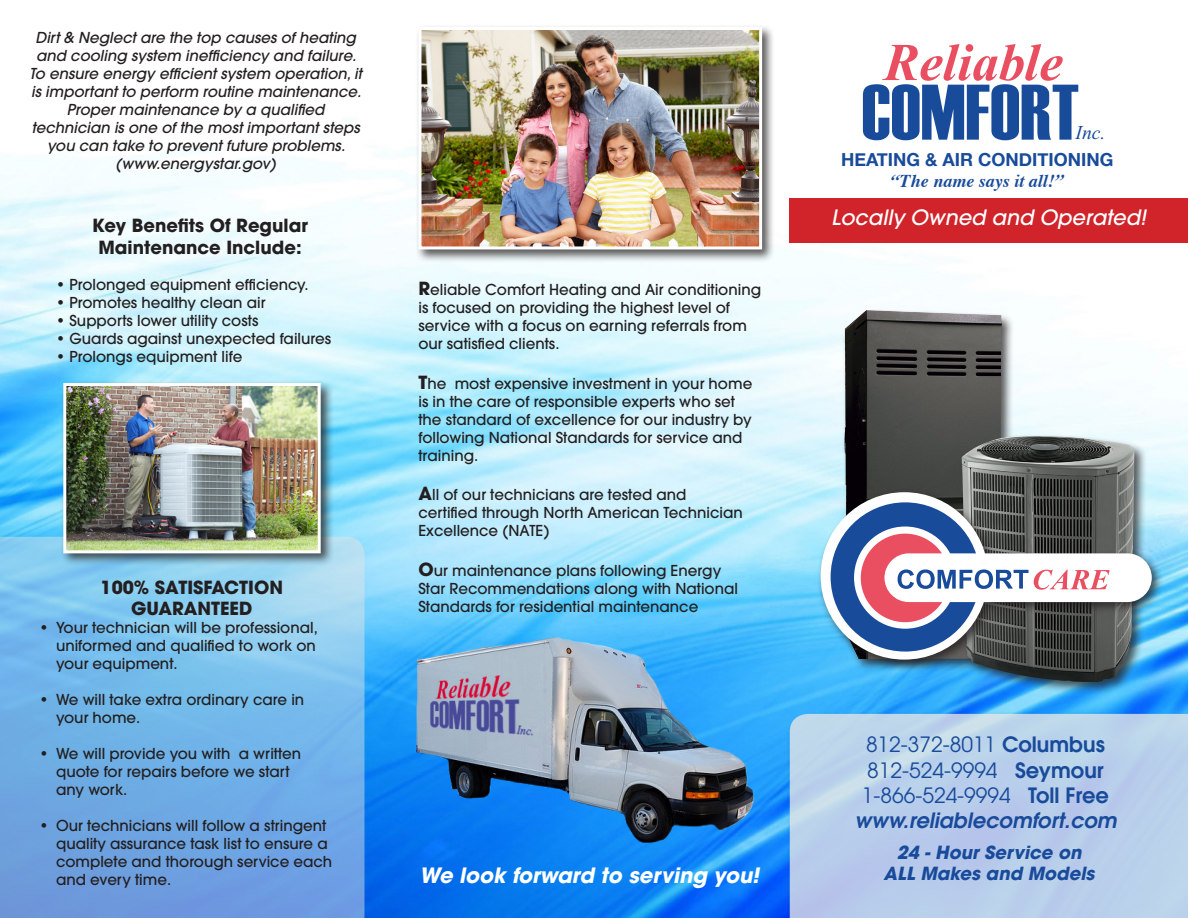
<style>
.page{position:relative;width:1188px;height:918px;background:#fff}
.page>*{position:absolute;margin:0;border:0;box-sizing:border-box;transform-origin:0 0}
.t1{font:78.6px "Haettenschweiler";color:#194b9b}
.t2{font:italic 700 53.1px "Times New Roman";color:#e94e61}
.t3{font:21px "Avant Garde";color:#194b9b}
.t4{font:italic 700 21px "Avant Garde";color:#fff}
.t5{font:italic 500 21px "Avant Garde";color:#fff}
.t6{font:italic 600 21px "Avant Garde";color:#194b9b}
.t7{font:italic 19.65px "Times New Roman";color:#194b9b}
.t8{font:700 18px/21.6px "Avant Garde";color:#231f20;text-align:center}
.t9{font:italic 700 18px "Avant Garde";color:#194b9b}
.t10{font:700 18px "Helvetica Neue";color:#194b9b}
.t11{font:italic 700 18px "Times";color:#194b9b}
.t12{font:500 15px/18px "Avant Garde";color:#231f20}
.t13{font:italic 500 15px/18px "Avant Garde";color:#231f20;text-align:center}
.s1{font-weight:700;font-size:18px}
.s2{font-weight:600}
</style>
<div class="page">
<img style="left:0;top:134px;width:1188px;height:784px">
<div style="left:790px;top:198px;width:398px;height:44px;background:#d1232a"></div>
<div style="left:787px;top:711px;width:401px;height:207px;background:#231f20;opacity:.75"></div>
<svg style="left:790px;top:714px;width:398px;height:204px;background:#b9cfea"></svg>
<svg style="left:0;top:537px;width:364px;height:381px;background:#77b4e8"></svg>
<div style="left:841px;top:308px;width:174px;height:364px;background:#231f20;opacity:.75"></div>
<img style="left:802px;top:300px;width:111px;height:146px">
<div style="left:959px;top:433px;width:189px;height:262px;background:#231f20;opacity:.75"></div>
<img style="left:961px;top:436px;width:174px;height:246px">
<div style="left:415px;top:24px;width:361px;height:239px;background:#231f20;opacity:.75"></div>
<img style="left:422px;top:31px;width:336px;height:214px">
<div style="left:418px;top:27px;width:344px;height:222px;border:3px solid #fff"></div>
<img style="left:409px;top:627px;width:353px;height:217px">
<div style="left:60px;top:380px;width:274px;height:187px;background:#231f20;opacity:.75"></div>
<img style="left:67px;top:387px;width:250px;height:162px">
<div style="left:63px;top:383px;width:258px;height:170px;border:3px solid #fff"></div>
<div style="left:817px;top:488px;width:347px;height:183px;background:#231f20;opacity:.75"></div>
<div style="left:821px;top:492px;width:167px;height:168px;background:#fff;border-radius:50%"></div>
<div style="left:831px;top:502px;width:149px;height:150px;background:#194b9b;border-radius:50%"></div>
<div style="left:854px;top:527px;width:102px;height:102px;background:#fff;border-radius:50%"></div>
<div style="left:861px;top:534px;width:88px;height:88px;background:#e94e61;border-radius:50%"></div>
<div style="left:884px;top:553px;width:268px;height:49px;background:#fff;border-radius:24px"></div>
<svg style="left:898px;top:569px;width:212px;height:21px"></svg>
<p class="t13" style="left:30px;top:29px;width:334px">Dirt &amp; Neglect are the top causes of heating and cooling system inefficiency and failure.<br>To ensure energy efficient system operation, it is important to perform routine maintenance.<br>Proper maintenance by a qualified technician is one of the most important steps you can take to prevent future problems.</p>
<p class="t13" style="left:116px;top:155px;width:162px">(www.energystar.gov)</p>
<p class="t8" style="left:92px;top:215px;width:217px">Key Benefits Of Regular<br>Maintenance Include:</p>
<p class="t12" style="left:56px;top:276px;width:254px">• Prolonged equipment efficiency.</p>
<p class="t12" style="left:56px;top:294px;width:211px">• Promotes healthy clean air</p>
<p class="t12" style="left:56px;top:312px;width:204px">• Supports lower utility costs</p>
<p class="t12" style="left:56px;top:330px;width:277px">• Guards against unexpected failures</p>
<p class="t12" style="left:56px;top:348px;width:188px">• Prolongs equipment life</p>
<p class="t8" style="left:101px;top:576px;width:184px">100% SATISFACTION<br>GUARANTEED</p>
<p class="t12" style="left:56px;top:619px;width:263px;text-indent:-16px">• Your technician will be professional, uniformed and qualified to work on your equipment.</p>
<p class="t12" style="left:40px;top:691px;width:266px">• We will take extra ordinary care in</p>
<p class="t12" style="left:56px;top:709px;width:86px">your home.</p>
<p class="t12" style="left:40px;top:745px;width:263px;text-align:center">• We will provide you with a written quote for repairs before we start</p>
<p class="t12" style="left:56px;top:781px;width:73px">any work.</p>
<p class="t12" style="left:56px;top:817px;width:278px;text-indent:-16px">• Our technicians will follow a stringent quality assurance task list to ensure a complete and thorough service each and every time.</p>
<p class="t12" style="left:418px;top:281px;width:344px"><span class="s1">R</span>eliable Comfort Heating and Air conditioning is focused on providing the highest level of service with a focus on earning referrals from our satisfied clients.</p>
<p class="t12" style="left:418px;top:374px;width:335px"><span class="s1">T</span>he most expensive investment in your home is in the care of responsible experts who set the standard of excellence for our industry by following National Standards for service and training.</p>
<p class="t12" style="left:418px;top:486px;width:326px"><span class="s1">A</span>ll of our technicians are tested and certified through North American Technician<br>Excellence (NATE)</p>
<p class="t12" style="left:418px;top:561px;width:321px"><span class="s1">O</span>ur maintenance plans following Energy<br>Star Recommendations along with National<br>Standards for residential maintenance</p>
<p class="t2" style="left:884px;top:34px;width:181px">Reliable</p>
<p class="t1" style="left:862px;top:67px;width:219px">COMFORT</p>
<p class="t7" style="left:1076px;top:122px;width:32px">Inc.</p>
<p class="t10" style="left:841px;top:145px;width:274px">HEATING &amp; AIR CONDITIONING</p>
<p class="t11" style="left:891px;top:164px;width:175px">“The name says it all!”</p>
<p class="t5" style="left:831px;top:204px;width:316px">Locally Owned and Operated!</p>
<p class="t3" style="left:866px;top:732px;width:240px">812-372-8011 <span class="s2">Columbus</span></p>
<p class="t3" style="left:867px;top:757px;width:238px">812-524-9994 <span class="s2">Seymour</span></p>
<p class="t3" style="left:862px;top:783px;width:249px">1-866-524-9994 <span class="s2">Toll Free</span></p>
<p class="t6" style="left:854px;top:806px;width:264px">www.reliablecomfort.com</p>
<p class="t9" style="left:897px;top:840px;width:186px">24 - Hour Service on</p>
<p class="t4" style="left:420px;top:861px;width:341px">We look forward to serving you!</p>
<p class="t9" style="left:884px;top:861px;width:213px">ALL Makes and Models</p>
</div>
